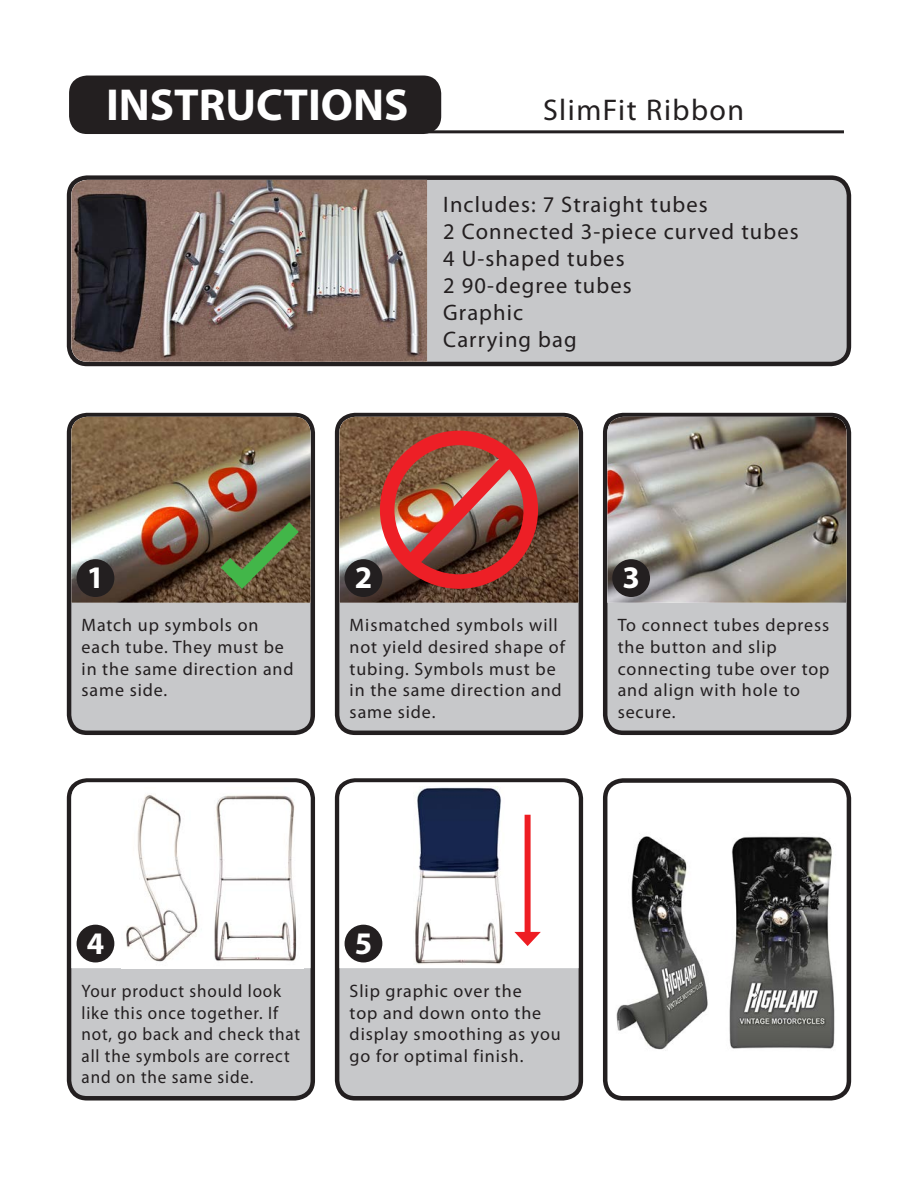
<style>
.page{position:relative;width:918px;height:1188px;background:#fff}
.page>*{position:absolute;margin:0;border:0;box-sizing:border-box;transform-origin:0 0}
.t1{font:700 45px "Myriad Pro";color:#fff}
.t2{font:700 31.5px "Myriad Pro";color:#fff}
.t3{font:30px "Myriad Pro";letter-spacing:.05em;color:#231f20}
.t4{font:22.5px "Myriad Pro";letter-spacing:.05em;color:#231f20}
.t5{font:18px/21.6px "Myriad Pro";letter-spacing:.05em;color:#231f20}
.t6{font:18px/21.6px "Myriad Pro";letter-spacing:.05em;color:#231f20;scale:.95 1}
</style>
<div class="page">
<div style="left:69px;top:178px;width:780px;height:186px;background:#c7c8ca;border-radius:18px"></div>
<div style="left:69px;top:76px;width:372px;height:58px;background:#231f20;border-radius:18px"></div>
<div style="left:67px;top:175px;width:784px;height:191px;border:4px solid #231f20;border-radius:18px"></div>
<hr style="left:417px;top:130px;width:427px;height:3px;background:#231f20">
<div style="left:69px;top:415px;width:244px;height:318px;background:#c7c8ca;border-radius:18px"></div>
<div style="left:67px;top:413px;width:248px;height:322px;border:4px solid #231f20;border-radius:18px"></div>
<img style="left:71px;top:417px;width:240px;height:186px">
<div style="left:77px;top:559px;width:37px;height:38px;background:#231f20;border-radius:50%"></div>
<div style="left:337px;top:415px;width:244px;height:318px;background:#c7c8ca;border-radius:18px"></div>
<div style="left:335px;top:413px;width:248px;height:322px;border:4px solid #231f20;border-radius:18px"></div>
<div style="left:605px;top:415px;width:244px;height:318px;background:#c7c8ca;border-radius:18px"></div>
<div style="left:603px;top:413px;width:248px;height:322px;border:4px solid #231f20;border-radius:18px"></div>
<img style="left:339px;top:417px;width:240px;height:186px">
<img style="left:607px;top:417px;width:240px;height:186px">
<div style="left:345px;top:559px;width:37px;height:38px;background:#231f20;border-radius:50%"></div>
<div style="left:612px;top:559px;width:38px;height:38px;background:#231f20;border-radius:50%"></div>
<div style="left:69px;top:781px;width:244px;height:317px;background:#c7c8ca;border-radius:18px"></div>
<div style="left:67px;top:778px;width:248px;height:323px;border:4px solid #231f20;border-radius:18px"></div>
<svg style="left:71px;top:782px;width:240px;height:186px;background:#f9f9f9"></svg>
<img style="left:122px;top:788px;width:181px;height:180px">
<div style="left:77px;top:925px;width:37px;height:37px;background:#231f20;border-radius:50%"></div>
<div style="left:337px;top:781px;width:244px;height:317px;background:#c7c8ca;border-radius:18px"></div>
<div style="left:335px;top:778px;width:248px;height:323px;border:4px solid #231f20;border-radius:18px"></div>
<div style="left:603px;top:778px;width:248px;height:323px;border:4px solid #231f20;border-radius:18px"></div>
<div style="left:339px;top:782px;width:240px;height:186px;background:#fff"></div>
<img style="left:414px;top:787px;width:90px;height:178px">
<div style="left:345px;top:925px;width:37px;height:37px;background:#231f20;border-radius:50%"></div>
<img style="left:71px;top:180px;width:356px;height:182px">
<div style="left:525px;top:815px;width:6px;height:122px;background:#ee1d23"></div>
<svg style="left:514px;top:932px;width:27px;height:14px"></svg>
<div style="left:380px;top:431px;width:158px;height:158px;border:15px solid #ed1f26;border-radius:50%"></div>
<img style="left:392px;top:439px;width:137px;height:142px">
<img style="left:616px;top:836px;width:219px;height:215px">
<svg style="left:206px;top:508px;width:107px;height:95px;background:#5c583a"></svg>
<p class="t1" style="left:106px;top:76px;width:304px">INSTRUCTIONS</p>
<p class="t3" style="left:543px;top:91px;width:203px">SlimFit Ribbon</p>
<p class="t4" style="left:443px;top:190px;width:266px">Includes: 7 Straight tubes</p>
<p class="t4" style="left:443px;top:217px;width:357px">2 Connected 3-piece curved tubes</p>
<p class="t4" style="left:443px;top:244px;width:183px">4 U-shaped tubes</p>
<p class="t4" style="left:443px;top:271px;width:190px">2 90-degree tubes</p>
<p class="t4" style="left:443px;top:298px;width:82px">Graphic</p>
<p class="t4" style="left:443px;top:325px;width:135px">Carrying bag</p>
<p class="t2" style="left:355px;top:557px;width:19px">2</p>
<p class="t2" style="left:622px;top:557px;width:19px">3</p>
<p class="t2" style="left:87px;top:557px;width:19px">1</p>
<p class="t5" style="left:82px;top:614px;width:214px">Match up symbols on each tube. They must be in the same direction and same side.</p>
<p class="t5" style="left:350px;top:614px;width:217px">Mismatched symbols will not yield desired shape of tubing. Symbols must be in the same direction and same side.</p>
<p class="t5" style="left:618px;top:614px;width:213px">To connect tubes depress the button and slip connecting tube over top and align with hole to secure.</p>
<p class="t2" style="left:87px;top:923px;width:19px">4</p>
<p class="t6" style="left:82px;top:980px;width:232px">Your product should look like this once together. If not, go back and check that all the symbols are correct and on the same side.</p>
<p class="t5" style="left:350px;top:980px;width:213px">Slip graphic over the<br>top and down onto the display smoothing as you go for optimal finish.</p>
<p class="t2" style="left:355px;top:923px;width:19px">5</p>
</div>
